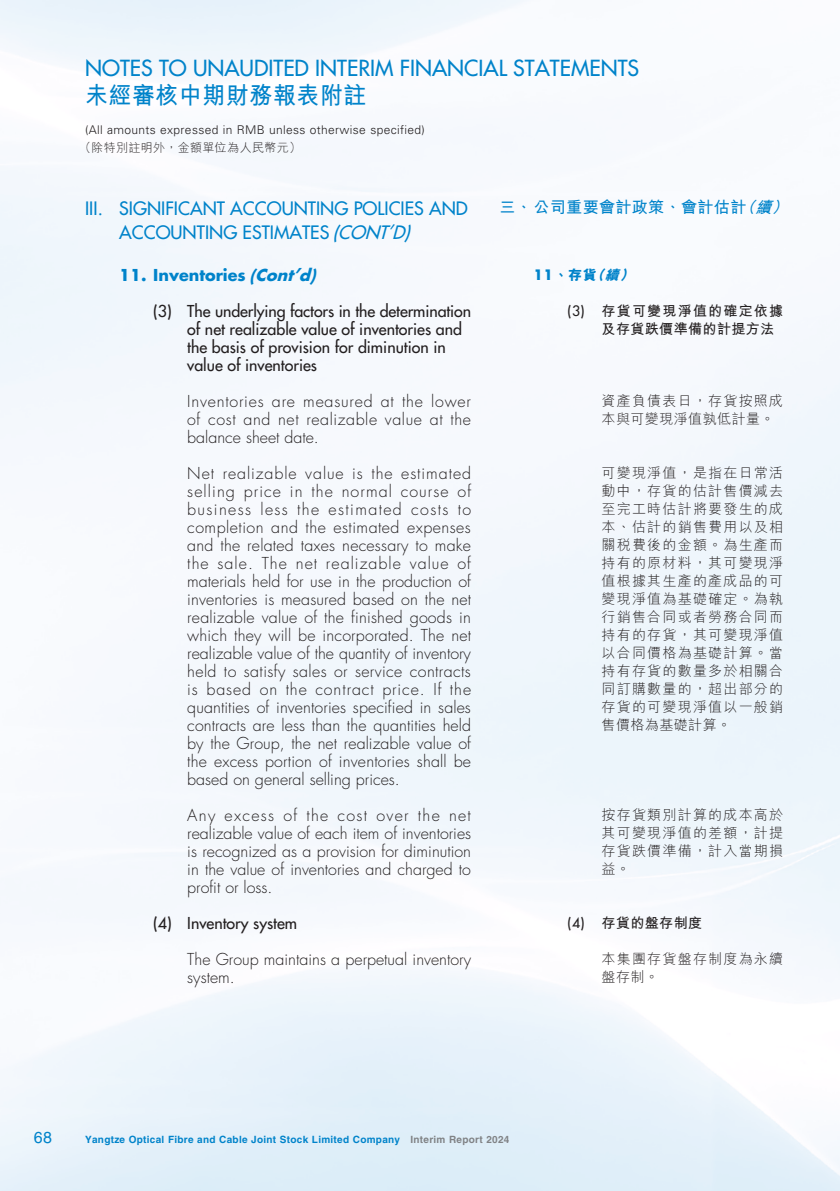
<style>
.page{position:relative;width:840px;height:1191px;background:#fff}
.page>*{position:absolute;margin:0;border:0;box-sizing:border-box;transform-origin:0 0}
.t1{font:700 24px "M Hei HK";letter-spacing:.03em;color:#0083ca;scale:.95 1}
.t2{font:500 21.6px "Futura Std";color:#0083ca}
.t3{font:500 18px/24px "Futura Std";color:#0083ca}
.t4{font:300 16px/18px "Futura Std";color:#231f20;text-align:justify}
.t5{font:500 16px/18px "Futura Std";color:#231f20}
.t6{font:700 16px "Futura Std";color:#0083ca}
.t7{font:700 16px "M Hei HK";letter-spacing:.025em;color:#0083ca}
.t8{font:16px "Helvetica LT Std";color:#0083ca}
.t9{font:300 14px/18px "M Hei HK";letter-spacing:.085em;color:#231f20;text-align:justify}
.t10{font:700 14px/18px "M Hei HK";letter-spacing:.06em;color:#231f20}
.t11{font:300 14px/18px "M Hei HK";letter-spacing:.03em;color:#231f20}
.t12{font:700 14px "M Hei HK";letter-spacing:.03em;color:#231f20}
.t13{font:800 14px "M Hei HK";color:#0083ca}
.t14{font:300 12px "Univers LT Std";letter-spacing:.03em;color:#231f20}
.t15{font:300 12px "M Hei HK";letter-spacing:.03em;color:#231f20}
.t16{font:700 10px "Helvetica LT Std";letter-spacing:.03em;color:#0083ca}
.s1{font-style:italic}
.s2{font-family:"Futura Std";font-weight:700}
.s3{font-family:"Futura Std";font-weight:500}
.s4{color:#808285}
</style>
<div class="page">
<h2 class="t2" style="left:85px;top:54px;width:555px">NOTES TO UNAUDITED INTERIM FINANCIAL STATEMENTS</h2>
<h1 class="t1" style="left:85px;top:77px;width:297px">未經審核中期財務報表附註</h1>
<p class="t14" style="left:85px;top:122px;width:341px">(All amounts expressed in RMB unless otherwise specified)</p>
<p class="t15" style="left:79px;top:141px;width:223px">（除特別註明外，金額單位為人民幣元）</p>
<p class="t3" style="left:119px;top:196px;width:350px;text-indent:-34px">III. SIGNIFICANT ACCOUNTING POLICIES AND<br>ACCOUNTING ESTIMATES <span class="s1">(CONT’D)</span></p>
<p class="t6" style="left:119px;top:264px;width:203px">11. Inventories <span class="s1">(Cont’d)</span></p>
<p class="t5" style="left:187px;top:302px;width:285px;text-indent:-34px">(3) The underlying factors in the determination of net realizable value of inventories and the basis of provision for diminution in value of inventories</p>
<p class="t4" style="left:187px;top:392px;width:285px">Inventories are measured at the lower of cost and net realizable value at the balance sheet date.</p>
<p class="t4" style="left:187px;top:464px;width:285px">Net realizable value is the estimated selling price in the normal course of business less the estimated costs to completion and the estimated expenses and the related taxes necessary to make the sale. The net realizable value of materials held for use in the production of inventories is measured based on the net realizable value of the finished goods in which they will be incorporated. The net realizable value of the quantity of inventory held to satisfy sales or service contracts is based on the contract price. If the quantities of inventories specified in sales contracts are less than the quantities held by the Group, the net realizable value of the excess portion of inventories shall be based on general selling prices.</p>
<p class="t4" style="left:187px;top:806px;width:285px">Any excess of the cost over the net realizable value of each item of inventories is recognized as a provision for diminution in the value of inventories and charged to profit or loss.</p>
<p class="t5" style="left:153px;top:914px;width:145px">(4) Inventory system</p>
<p class="t4" style="left:187px;top:950px;width:285px">The Group maintains a perpetual inventory system.</p>
<p class="t7" style="left:499px;top:195px;width:295px">三、公司重要會計政策、會計估計<span class="s1">（續）</span></p>
<p class="t13" style="left:533px;top:268px;width:105px"><span class="s2">11</span>、存貨<span class="s1">（續）</span></p>
<p class="t10" style="left:601px;top:300px;width:183px;text-indent:-34px"><span class="s3">(3)</span> 存貨可變現淨值的確定依據及存貨跌價準備的計提方法</p>
<p class="t11" style="left:601px;top:391px;width:183px">資產負債表日，存貨按照成本與可變現淨值孰低計量。</p>
<p class="t9" style="left:601px;top:463px;width:183px">可變現淨值，是指在日常活動中，存貨的估計售價減去至完工時估計將要發生的成本、估計的銷售費用以及相關稅費後的金額。為生產而持有的原材料，其可變現淨值根據其生產的產成品的可變現淨值為基礎確定。為執行銷售合同或者勞務合同而持有的存貨，其可變現淨值以合同價格為基礎計算。當持有存貨的數量多於相關合同訂購數量的，超出部分的存貨的可變現淨值以一般銷售價格為基礎計算。</p>
<p class="t9" style="left:601px;top:805px;width:183px">按存貨類別計算的成本高於其可變現淨值的差額，計提存貨跌價準備，計入當期損益。</p>
<p class="t12" style="left:567px;top:912px;width:136px"><span class="s3">(4)</span> 存貨的盤存制度</p>
<p class="t9" style="left:601px;top:949px;width:183px">本集團存貨盤存制度為永續盤存制。</p>
<p class="t8" style="left:34px;top:1128px;width:20px">68</p>
<p class="t16" style="left:85px;top:1133px;width:425px">Yangtze Optical Fibre and Cable Joint Stock Limited Company <span class="s4">Interim Report 2024</span></p>
</div>
